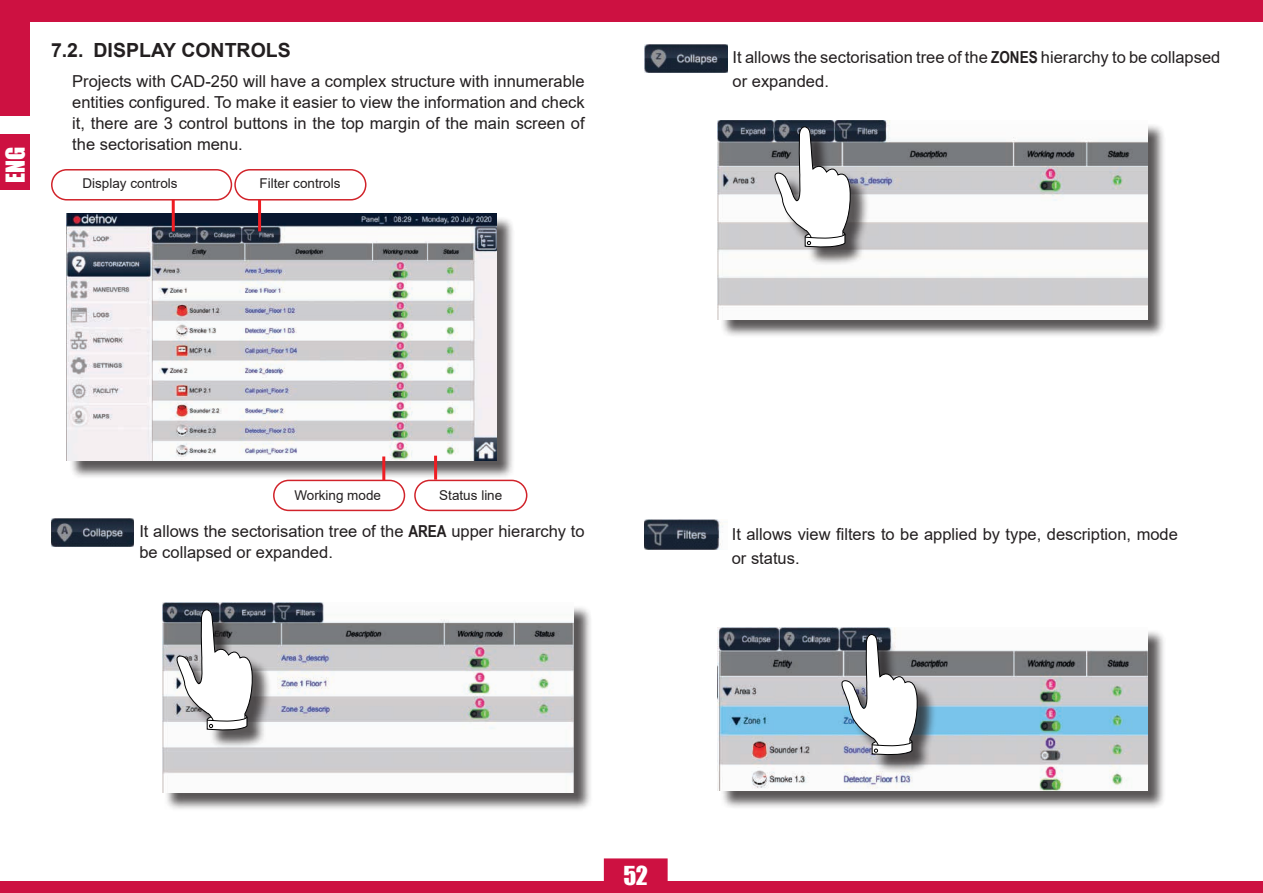
<style>
.page{position:relative;width:1263px;height:893px;background:#fff}
.page>*{position:absolute;margin:0;border:0;box-sizing:border-box;transform-origin:0 0}
.t1{font:24px "Impact";color:#fff}
.t2{font:700 19.5px "Arial";color:#231f20}
.t3{font:16.5px/21px "Arial";color:#231f20}
.t4{font:13.5px "Arial";color:#231f20}
.s1{font-family:"Arial Narrow";font-weight:700}
</style>
<div class="page">
<div style="left:0;top:881px;width:1263px;height:12px;background:#cd1141"></div>
<div style="left:0;top:0;width:1263px;height:21px;background:#cd1141"></div>
<div style="left:0;top:21px;width:30px;height:95px;background:#cd1141"></div>
<div style="left:0;top:134px;width:30px;height:55px;background:#cd1141"></div>
<svg style="left:603px;top:858px;width:65px;height:23px"></svg>
<div style="left:69px;top:216px;width:446px;height:263px;background:#231f20;opacity:.75"></div>
<img style="left:67px;top:214px;width:429px;height:247px">
<div style="left:51px;top:169px;width:181px;height:32px;border:2px solid #d1232a;border-radius:15px"></div>
<div style="left:273px;top:480px;width:132px;height:31px;border:2px solid #d1232a;border-radius:15px"></div>
<div style="left:414px;top:480px;width:113px;height:31px;border:2px solid #d1232a;border-radius:15px"></div>
<div style="left:234px;top:169px;width:132px;height:32px;border:2px solid #d1232a;border-radius:15px"></div>
<hr style="left:172px;top:200px;width:3px;height:31px;background:#ee1d23">
<div style="left:720px;top:123px;width:446px;height:215px;background:#231f20;opacity:.75"></div>
<img style="left:718px;top:121px;width:429px;height:198px">
<div style="left:777px;top:129px;width:93px;height:137px;background:#231f20;opacity:.75"></div>
<svg style="left:770px;top:126px;width:81px;height:123px"></svg>
<img style="left:51px;top:519px;width:83px;height:28px">
<div style="left:164px;top:604px;width:428px;height:207px;background:#231f20;opacity:.75"></div>
<img style="left:162px;top:602px;width:412px;height:190px">
<img style="left:644px;top:45px;width:83px;height:28px">
<div style="left:720px;top:629px;width:446px;height:180px;background:#231f20;opacity:.75"></div>
<img style="left:718px;top:627px;width:429px;height:164px">
<div style="left:844px;top:636px;width:93px;height:138px;background:#231f20;opacity:.75"></div>
<svg style="left:837px;top:634px;width:81px;height:123px"></svg>
<img style="left:644px;top:519px;width:79px;height:31px">
<div style="left:179px;top:612px;width:93px;height:137px;background:#231f20;opacity:.75"></div>
<svg style="left:172px;top:609px;width:81px;height:123px"></svg>
<hr style="left:258px;top:200px;width:3px;height:31px;background:#ee1d23">
<hr style="left:434px;top:456px;width:3px;height:24px;background:#ee1d23">
<hr style="left:382px;top:456px;width:3px;height:24px;background:#ee1d23">
<h1 class="t1" style="left:-3px;top:183px;width:38px;rotate:-90deg">ENG</h1>
<p class="t2" style="left:51px;top:36px;width:241px">7.2. DISPLAY CONTROLS</p>
<p class="t3" style="left:72px;top:71px;width:514px;text-align:justify">Projects with CAD-250 will have a complex structure with innumerable entities configured. To make it easier to view the information and check it, there are 3 control buttons in the top margin of the main screen of the sectorisation menu.</p>
<p class="t4" style="left:82px;top:174px;width:97px">Display controls</p>
<p class="t4" style="left:260px;top:174px;width:82px">Filter controls</p>
<p class="t4" style="left:294px;top:486px;width:88px">Working mode</p>
<p class="t4" style="left:439px;top:486px;width:65px">Status line</p>
<p class="t3" style="left:139px;top:521px;width:447px">It allows the sectorisation tree of the <span class="s1">AREA</span> upper hierarchy to be collapsed or expanded.</p>
<p class="t3" style="left:733px;top:45px;width:489px;line-height:24px">It allows the sectorisation tree of the <span class="s1">ZONES</span> hierarchy to be collapsed or expanded.</p>
<p class="t3" style="left:732px;top:522px;width:448px;line-height:24px">It allows view filters to be applied by type, description, mode or status.</p>
<h1 class="t1" style="left:623px;top:857px;width:26px">52</h1>
</div>
